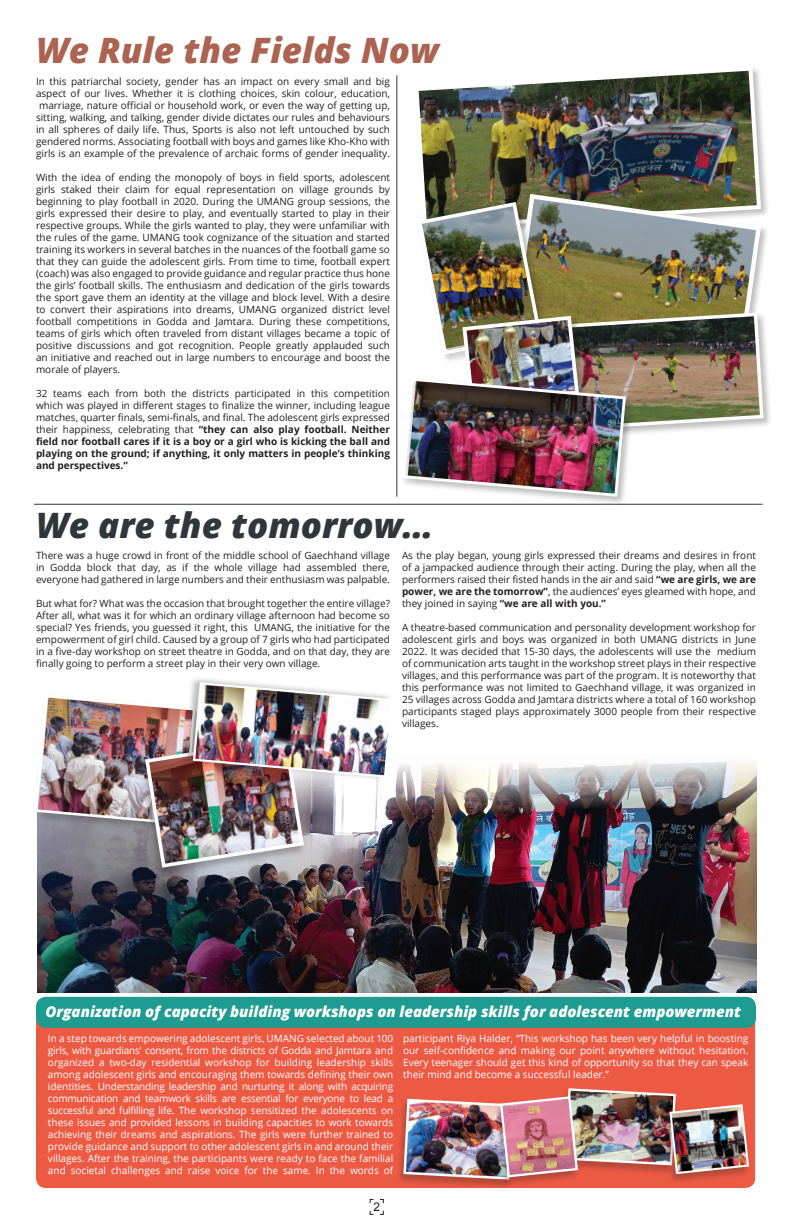
<style>
.page{position:relative;width:792px;height:1224px;background:#fff}
.page>*{position:absolute;margin:0;border:0;box-sizing:border-box;transform-origin:0 0}
.t1{font:italic 800 35px "Open Sans";color:#ac6351}
.t2{font:italic 800 35px "Open Sans";color:#30373b}
.t3{font:italic 800 15px "Open Sans";color:#fff}
.t4{font:12px "Arial";color:#231f20}
.t5{font:10px/12px "Open Sans";color:#231f20;text-align:justify}
.t6{font:10px/12px "Open Sans";color:#fff;text-align:justify}
.s1{font-weight:700}
</style>
<div class="page">
<img style="left:38px;top:761px;width:718px;height:232px">
<hr style="left:396px;top:75px;width:1px;height:422px;background:#30373b">
<hr style="left:34px;top:504px;width:729px;height:1px;background:#30373b">
<svg style="left:370px;top:1199px;width:14px;height:16px"></svg>
<div style="left:36px;top:1001px;width:719px;height:187px;background:#ed5a44;border-radius:10px"></div>
<div style="left:36px;top:997px;width:720px;height:31px;background:#1f9c91;border-radius:10px"></div>
<img style="left:418px;top:68px;width:345px;height:132px">
<svg style="left:510px;top:191px;width:254px;height:9px;background:#5f6041"></svg>
<div style="left:557px;top:311px;width:216px;height:129px;background:#231f20;opacity:.29"></div>
<div style="left:401px;top:377px;width:234px;height:129px;background:#231f20;opacity:.29"></div>
<img style="left:401px;top:200px;width:364px;height:298px">
<div style="left:138px;top:737px;width:169px;height:141px;background:#231f20;opacity:.29"></div>
<div style="left:396px;top:1099px;width:120px;height:91px;background:#231f20;opacity:.29"></div>
<div style="left:493px;top:1096px;width:88px;height:92px;background:#231f20;opacity:.29"></div>
<img style="left:402px;top:1088px;width:347px;height:93px">
<img style="left:36px;top:681px;width:358px;height:189px">
<h1 class="t1" style="left:36px;top:24px;width:404px">We Rule the Fields Now</h1>
<p class="t5" style="left:36px;top:76px;width:356px;text-align:center">In this patriarchal society, gender has an impact on every small and big aspect of our lives. Whether it is clothing choices, skin colour, education, marriage, nature official or household work, or even the way of getting up, sitting, walking, and talking, gender divide dictates our rules and behaviours in all spheres of daily life. Thus, Sports is also not left untouched by such gendered norms. Associating football with boys and games like Kho-Kho with girls is an example of the prevalence of archaic forms of gender inequality.</p>
<p class="t5" style="left:36px;top:172px;width:356px">With the idea of ending the monopoly of boys in field sports, adolescent girls staked their claim for equal representation on village grounds by beginning to play football in 2020. During the UMANG group sessions, the girls expressed their desire to play, and eventually started to play in their respective groups. While the girls wanted to play, they were unfamiliar with the rules of the game. UMANG took cognizance of the situation and started training its workers in several batches in the nuances of the football game so that they can guide the adolescent girls. From time to time, football expert (coach) was also engaged to provide guidance and regular practice thus hone the girls’ football skills. The enthusiasm and dedication of the girls towards the sport gave them an identity at the village and block level. With a desire to convert their aspirations into dreams, UMANG organized district level football competitions in Godda and Jamtara. During these competitions, teams of girls which often traveled from distant villages became a topic of positive discussions and got recognition. People greatly applauded such an initiative and reached out in large numbers to encourage and boost the morale of players.</p>
<p class="t5" style="left:36px;top:388px;width:356px">32 teams each from both the districts participated in this competition which was played in different stages to finalize the winner, including league matches, quarter finals, semi-finals, and final. The adolescent girls expressed their happiness, celebrating that <span class="s1">“they can also play football. Neither field nor football cares if it is a boy or a girl who is kicking the ball and playing on the ground; if anything, it only matters in people’s thinking and perspectives.”</span></p>
<h1 class="t2" style="left:36px;top:499px;width:399px">We are the tomorrow…</h1>
<p class="t5" style="left:36px;top:549px;width:356px">There was a huge crowd in front of the middle school of Gaechhand village in Godda block that day, as if the whole village had assembled there, everyone had gathered in large numbers and their enthusiasm was palpable.</p>
<p class="t5" style="left:36px;top:597px;width:356px">But what for? What was the occasion that brought together the entire village?<br>After all, what was it for which an ordinary village afternoon had become so special? Yes friends, you guessed it right, this UMANG, the initiative for the empowerment of girl child. Caused by a group of 7 girls who had participated in a five-day workshop on street theatre in Godda, and on that day, they are finally going to perform a street play in their very own village.</p>
<p class="t5" style="left:402px;top:549px;width:356px">As the play began, young girls expressed their dreams and desires in front of a jampacked audience through their acting. During the play, when all the performers raised their fisted hands in the air and said <span class="s1">“we are girls, we are power, we are the tomorrow”</span>, the audiences’ eyes gleamed with hope, and they joined in saying <span class="s1">“we are all with you.”</span></p>
<p class="t5" style="left:402px;top:621px;width:356px">A theatre-based communication and personality development workshop for adolescent girls and boys was organized in both UMANG districts in June 2022. It was decided that 15-30 days, the adolescents will use the medium of communication arts taught in the workshop street plays in their respective villages, and this performance was part of the program. It is noteworthy that this performance was not limited to Gaechhand village, it was organized in 25 villages across Godda and Jamtara districts where a total of 160 workshop participants staged plays approximately 3000 people from their respective villages.</p>
<h2 class="t3" style="left:46px;top:1000px;width:697px">Organization of capacity building workshops on leadership skills for adolescent empowerment</h2>
<p class="t6" style="left:48px;top:1032px;width:347px">In a step towards empowering adolescent girls, UMANG selected about 100 girls, with guardians' consent, from the districts of Godda and Jamtara and organized a two-day residential workshop for building leadership skills among adolescent girls and encouraging them towards defining their own identities. Understanding leadership and nurturing it along with acquiring communication and teamwork skills are essential for everyone to lead a successful and fulfilling life. The workshop sensitized the adolescents on these issues and provided lessons in building capacities to work towards achieving their dreams and aspirations. The girls were further trained to provide guidance and support to other adolescent girls in and around their villages. After the training, the participants were ready to face the familial and societal challenges and raise voice for the same. In the words of</p>
<p class="t6" style="left:403px;top:1032px;width:347px">participant Riya Halder, “This workshop has been very helpful in boosting our self-confidence and making our point anywhere without hesitation.<br>Every teenager should get this kind of opportunity so that they can speak their mind and become a successful leader.”</p>
<p class="t4" style="left:373px;top:1199px;width:8px">2</p>
</div>
